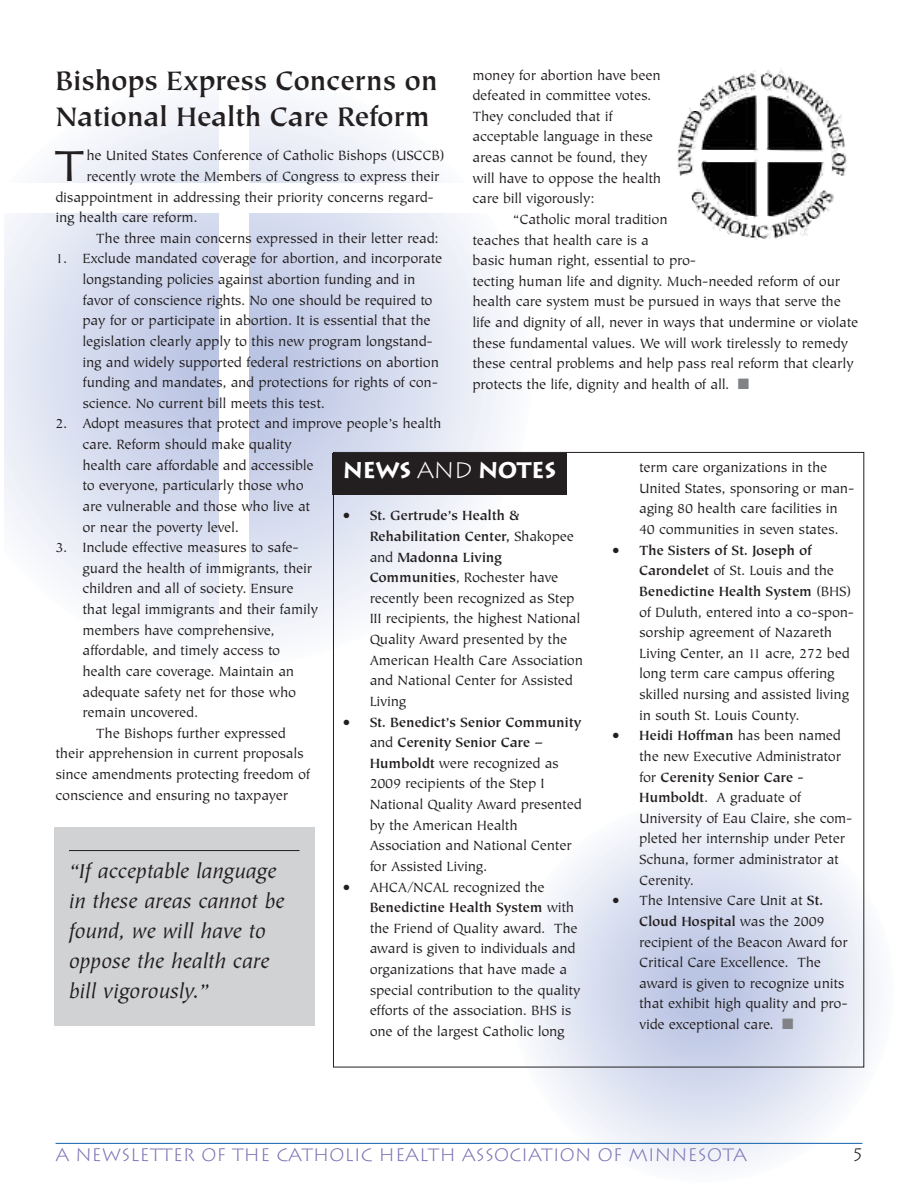
<style>
.page{position:relative;width:918px;height:1188px;background:#fff}
.page>*{position:absolute;margin:0;border:0;box-sizing:border-box;transform-origin:0 0}
.t1{font:42.9px "Lithos Pro";color:#231f20}
.t2{font:700 30px/36px "Tiepolo";letter-spacing:-.015em;color:#231f20}
.t3{font:italic 22.5px/30px "Tiepolo";color:#231f20}
.t4{font:700 22.5px "Lithos Pro";letter-spacing:-.025em;color:#fff}
.t5{font:300 18px "Lithos";color:#7d72b4}
.t6{font:300 18px "Lithos";color:#231f20}
.t7{font:15px/20.7px "Tiepolo";letter-spacing:-.015em;color:#231f20}
.s1{color:#808285}
.s2{font-weight:300}
.s3{font-weight:700}
</style>
<div class="page">
<svg style="left:169px;top:107px;width:331px;height:526px"></svg>
<svg style="left:155px;top:111px;width:341px;height:517px"></svg>
<svg style="left:144px;top:115px;width:348px;height:509px;fill:#f6f7fb"></svg>
<svg style="left:134px;top:119px;width:354px;height:501px;fill:#f5f6fb"></svg>
<svg style="left:124px;top:123px;width:359px;height:493px;fill:#f4f5fa"></svg>
<svg style="left:116px;top:127px;width:363px;height:485px;fill:#f3f5fa"></svg>
<svg style="left:109px;top:131px;width:366px;height:477px;fill:#f1f3f9"></svg>
<svg style="left:4px;top:135px;width:467px;height:469px;fill:#f1f3f9"></svg>
<div style="left:7px;top:140px;width:460px;height:460px;background:#eaedf6;border-radius:50%"></div>
<div style="left:19px;top:152px;width:436px;height:436px;background:#e6eaf5;border-radius:50%"></div>
<div style="left:31px;top:164px;width:412px;height:412px;background:#e2e7f4;border-radius:50%"></div>
<div style="left:47px;top:180px;width:379px;height:379px;background:#dee3f2;border-radius:50%"></div>
<div style="left:64px;top:196px;width:346px;height:347px;background:#dae0f1;border-radius:50%"></div>
<div style="left:80px;top:213px;width:314px;height:314px;background:#d6dcef;border-radius:50%"></div>
<div style="left:96px;top:229px;width:282px;height:281px;background:#d2d8ed;border-radius:50%"></div>
<div style="left:112px;top:245px;width:249px;height:249px;background:#ced5eb;border-radius:50%"></div>
<div style="left:129px;top:262px;width:216px;height:216px;background:#cad1ea;border-radius:50%"></div>
<div style="left:145px;top:278px;width:184px;height:184px;background:#c6cee8;border-radius:50%"></div>
<div style="left:161px;top:294px;width:152px;height:151px;background:#c2cae6;border-radius:50%"></div>
<div style="left:178px;top:310px;width:118px;height:119px;background:#bec8e5;border-radius:50%"></div>
<div style="left:194px;top:327px;width:86px;height:86px;background:#bac4e3;border-radius:50%"></div>
<div style="left:219px;top:47px;width:29px;height:655px;background:#fff"></div>
<div style="left:4px;top:184px;width:556px;height:29px;background:#fff"></div>
<div style="left:513px;top:801px;width:379px;height:379px;background:#fafbfd;border-radius:50%"></div>
<div style="left:521px;top:809px;width:363px;height:363px;background:#f6f8fc;border-radius:50%"></div>
<div style="left:534px;top:823px;width:337px;height:336px;background:#f1f3f9;border-radius:50%"></div>
<div style="left:545px;top:833px;width:315px;height:315px;background:#edeff7;border-radius:50%"></div>
<div style="left:555px;top:844px;width:295px;height:294px;background:#e9ecf6;border-radius:50%"></div>
<div style="left:563px;top:852px;width:279px;height:278px;background:#e5e9f5;border-radius:50%"></div>
<div style="left:571px;top:860px;width:263px;height:262px;background:#e1e6f3;border-radius:50%"></div>
<div style="left:582px;top:870px;width:241px;height:241px;background:#dde2f2;border-radius:50%"></div>
<div style="left:593px;top:881px;width:219px;height:220px;background:#d9def0;border-radius:50%"></div>
<div style="left:603px;top:891px;width:199px;height:199px;background:#d5dbee;border-radius:50%"></div>
<div style="left:614px;top:902px;width:177px;height:178px;background:#d1d8ed;border-radius:50%"></div>
<div style="left:624px;top:913px;width:157px;height:156px;background:#cdd4eb;border-radius:50%"></div>
<div style="left:635px;top:923px;width:135px;height:135px;background:#c9d0e9;border-radius:50%"></div>
<div style="left:645px;top:934px;width:115px;height:114px;background:#c5cee8;border-radius:50%"></div>
<div style="left:653px;top:942px;width:99px;height:98px;background:#c2cae6;border-radius:50%"></div>
<div style="left:664px;top:952px;width:77px;height:77px;background:#bec8e5;border-radius:50%"></div>
<div style="left:674px;top:963px;width:57px;height:56px;background:#bac4e3;border-radius:50%"></div>
<hr style="left:56px;top:1143px;width:806px;height:1px;background:#0d60ae">
<div style="left:332px;top:453px;width:235px;height:42px;background:#231f20"></div>
<div style="left:54px;top:828px;width:261px;height:198px;background:#d1d2d4"></div>
<hr style="left:69px;top:850px;width:231px;height:1px;background:#231f20">
<img style="left:677px;top:70px;width:170px;height:162px">
<p class="t7" style="left:472px;top:66px;width:190px">money for abortion have been defeated in committee votes.<br>They concluded that if acceptable language in these areas cannot be found, they will have to oppose the health care bill vigorously:</p>
<p class="t7" style="left:472px;top:210px;width:387px;text-indent:41px">“Catholic moral tradition<br>teaches that health care is a<br>basic human right, essential to pro-<br>tecting human life and dignity. Much-needed reform of our health care system must be pursued in ways that serve the life and dignity of all, never in ways that undermine or violate these fundamental values. We will work tirelessly to remedy these central problems and help pass real reform that clearly protects the life, dignity and health of all. <span class="s1">■</span></p>
<h2 class="t2" style="left:56px;top:65px;width:384px">Bishops Express Concerns on<br>National Health Care Reform</h2>
<h1 class="t1" style="left:56px;top:141px;width:29px">T</h1>
<p class="t7" style="left:86px;top:147px;width:360px">he United States Conference of Catholic Bishops (USCCB)</p>
<p class="t7" style="left:86px;top:167px;width:355px">recently wrote the Members of Congress to express their</p>
<p class="t7" style="left:56px;top:188px;width:380px">disappointment in addressing their priority concerns regard-</p>
<p class="t7" style="left:55px;top:208px;width:144px">ing health care reform.</p>
<p class="t7" style="left:96px;top:229px;width:344px">The three main concerns expressed in their letter read:</p>
<p class="t7" style="left:82px;top:250px;width:362px;text-indent:-27px">1. Exclude mandated coverage for abortion, and incorporate longstanding policies against abortion funding and in favor of conscience rights. No one should be required to pay for or participate in abortion. It is essential that the legislation clearly apply to this new program longstand&shy;ing and widely supported federal restrictions on abortion funding and mandates, and protections for rights of con&shy;science. No current bill meets this test.</p>
<p class="t7" style="left:82px;top:415px;width:361px;text-indent:-27px">2. Adopt measures that protect and improve people’s health care. Reform should make quality<br>health care affordable and accessible<br>to everyone, particularly those who<br>are vulnerable and those who live at<br>or near the poverty level.</p>
<p class="t7" style="left:55px;top:538px;width:245px">3. Include effective measures to safe-</p>
<p class="t7" style="left:82px;top:559px;width:231px">guard the health of immigrants, their</p>
<p class="t7" style="left:82px;top:580px;width:213px">children and all of society. Ensure</p>
<p class="t7" style="left:82px;top:600px;width:237px">that legal immigrants and their family</p>
<p class="t7" style="left:82px;top:621px;width:194px">members have comprehensive,</p>
<p class="t7" style="left:82px;top:642px;width:199px">affordable, and timely access to</p>
<p class="t7" style="left:82px;top:662px;width:213px">health care coverage. Maintain an</p>
<p class="t7" style="left:82px;top:683px;width:215px">adequate safety net for those who</p>
<p class="t7" style="left:82px;top:703px;width:117px">remain uncovered.</p>
<p class="t7" style="left:96px;top:724px;width:191px">The Bishops further expressed</p>
<p class="t7" style="left:55px;top:745px;width:250px">their apprehension in current proposals</p>
<p class="t7" style="left:55px;top:765px;width:256px">since amendments protecting freedom of</p>
<p class="t7" style="left:55px;top:786px;width:234px">conscience and ensuring no taxpayer</p>
<h3 class="t4" style="left:343px;top:457px;width:215px">NEWS <span class="s2">AND</span> NOTES</h3>
<p class="t7" style="left:639px;top:458px;width:217px">term care organizations in the<br>United States, sponsoring or man&shy;aging 80 health care facilities in<br>40 communities in seven states.</p>
<p class="t7" style="left:639px;top:541px;width:217px;text-indent:-27px">• <span class="s3">The Sisters of St. Joseph of<br>Carondelet</span> of St. Louis and the<br><span class="s3">Benedictine Health System</span> (BHS) of Duluth, entered into a co-spon&shy;sorship agreement of Nazareth<br>Living Center, an 11 acre, 272 bed long term care campus offering skilled nursing and assisted living in south St. Louis County.</p>
<p class="t7" style="left:639px;top:727px;width:215px;text-indent:-27px">• <span class="s3">Heidi Hoffman</span> has been named the new Executive Administrator for <span class="s3">Cerenity Senior Care -<br>Humboldt</span>. A graduate of<br>University of Eau Claire, she com&shy;pleted her internship under Peter<br>Schuna, former administrator at<br>Cerenity.</p>
<p class="t7" style="left:639px;top:892px;width:210px;text-indent:-27px">• The Intensive Care Unit at <span class="s3">St.<br>Cloud Hospital</span> was the 2009 recipient of the Beacon Award for<br>Critical Care Excellence. The award is given to recognize units that exhibit high quality and pro&shy;vide exceptional care. <span class="s1">■</span></p>
<p class="t7" style="left:370px;top:507px;width:215px;text-indent:-27px">• <span class="s3">St. Gertrude’s Health &amp;<br>Rehabilitation Center,</span> Shakopee and <span class="s3">Madonna Living<br>Communities</span>, Rochester have recently been recognized as Step<br>III recipients, the highest National<br>Quality Award presented by the<br>American Health Care Association and National Center for Assisted<br>Living</p>
<p class="t7" style="left:370px;top:713px;width:214px;text-indent:-27px">• <span class="s3">St. Benedict’s Senior Community </span>and <span class="s3">Cerenity Senior Care –<br>Humboldt</span> were recognized as<br>2009 recipients of the Step I<br>National Quality Award presented by the American Health<br>Association and National Center for Assisted Living.</p>
<p class="t7" style="left:370px;top:878px;width:212px;text-indent:-27px">• AHCA/NCAL recognized the<br><span class="s3">Benedictine Health System</span> with the Friend of Quality award. The award is given to individuals and organizations that have made a special contribution to the quality efforts of the association. BHS is one of the largest Catholic long</p>
<h3 class="t3" style="left:69px;top:858px;width:217px">“If acceptable language in these areas cannot be found, we will have to oppose the health care bill vigorously.”</h3>
<p class="t5" style="left:56px;top:1144px;width:693px">A NEWSLETTER OF THE CATHOLIC HEALTH ASSOCIATION OF MINNESOTA</p>
<p class="t6" style="left:853px;top:1144px;width:11px">5</p>
</div>
